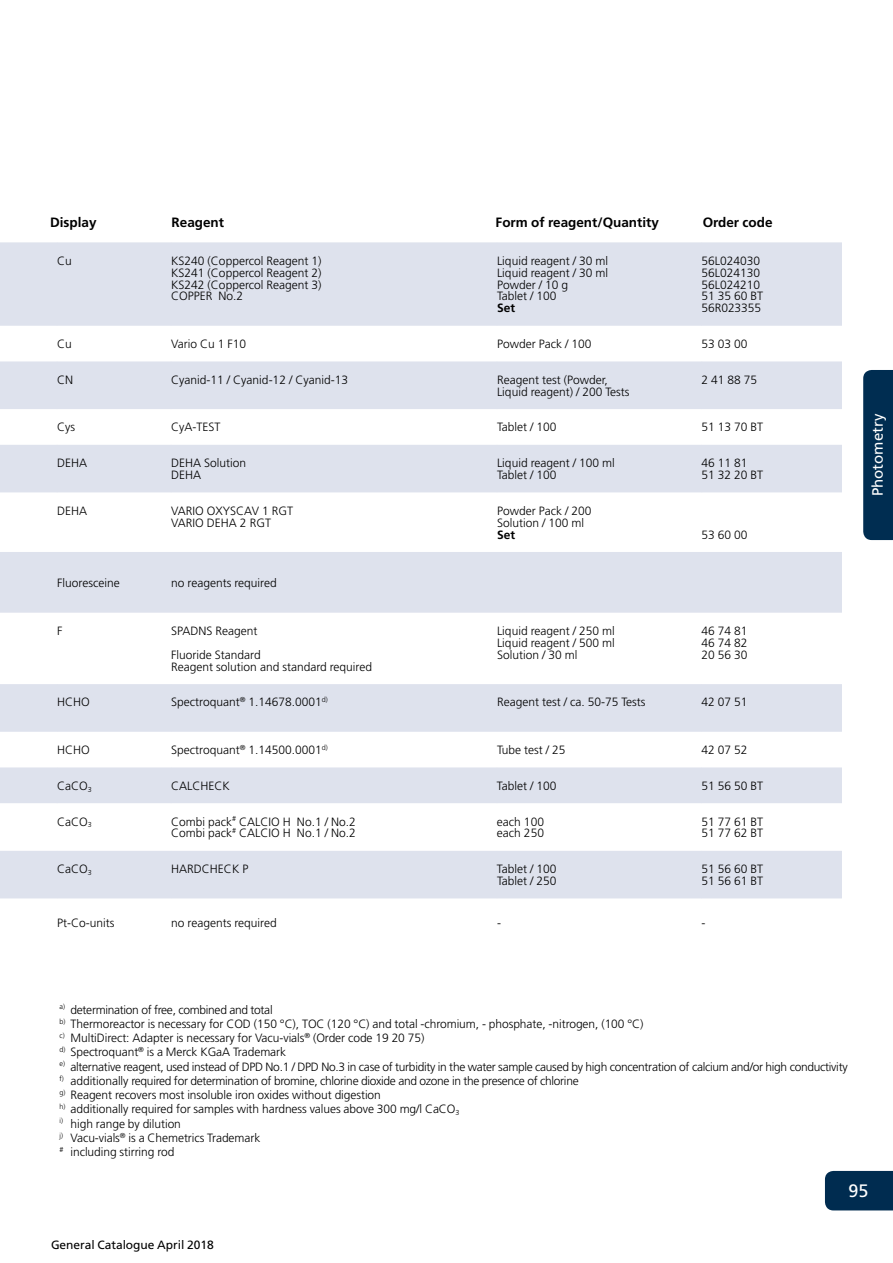
<style>
.page{position:relative;width:893px;height:1263px;background:#fff}
.page>*{position:absolute;margin:0;border:0;box-sizing:border-box;transform-origin:0 0}
.t1{font:18px "Frutiger LT";color:#fff}
.t2{font:15px "Frutiger LT";color:#fff}
.t3{font:700 13.5px "Frutiger LT";color:#000}
.t4{font:300 12px/14.2px "Frutiger LT";color:#000}
.t5{font:12px "Frutiger LT";letter-spacing:-.005em;color:#000}
.t6{font:700 12px "Frutiger LT";color:#000}
</style>
<div class="page">
<div style="left:825px;top:1171px;width:68px;height:39px;background:#002c50"></div>
<div style="left:863px;top:370px;width:30px;height:170px;background:#002d51"></div>
<svg style="left:0;top:242px;width:842px;height:656px;fill:#dee2ed"></svg>
<p class="t3" style="left:50px;top:214px;width:48px">Display</p>
<p class="t3" style="left:172px;top:214px;width:54px">Reagent</p>
<p class="t3" style="left:496px;top:214px;width:165px">Form of reagent/Quantity</p>
<p class="t3" style="left:703px;top:214px;width:71px">Order code</p>
<p class="t4" style="left:57px;top:254px;width:16px">Cu</p>
<p class="t4" style="left:171px;top:254px;width:152px">KS240 (Coppercol Reagent 1)</p>
<p class="t4" style="left:497px;top:254px;width:113px">Liquid reagent / 30 ml</p>
<p class="t4" style="left:701px;top:254px;width:60px">56L024030</p>
<p class="t4" style="left:171px;top:266px;width:152px">KS241 (Coppercol Reagent 2)</p>
<p class="t4" style="left:497px;top:266px;width:113px">Liquid reagent / 30 ml</p>
<p class="t4" style="left:701px;top:266px;width:60px">56L024130</p>
<p class="t4" style="left:171px;top:277px;width:152px">KS242 (Coppercol Reagent 3)</p>
<p class="t4" style="left:497px;top:277px;width:73px">Powder / 10 g</p>
<p class="t4" style="left:701px;top:277px;width:60px">56L024210</p>
<p class="t4" style="left:171px;top:289px;width:74px">COPPER No.2</p>
<p class="t4" style="left:497px;top:289px;width:61px">Tablet / 100</p>
<p class="t4" style="left:701px;top:289px;width:63px">51 35 60 BT</p>
<p class="t6" style="left:497px;top:301px;width:20px">Set</p>
<p class="t4" style="left:701px;top:301px;width:61px">56R023355</p>
<p class="t4" style="left:57px;top:337px;width:16px">Cu</p>
<p class="t4" style="left:171px;top:337px;width:77px">Vario Cu 1 F10</p>
<p class="t4" style="left:497px;top:337px;width:96px">Powder Pack / 100</p>
<p class="t4" style="left:701px;top:337px;width:48px">53 03 00</p>
<p class="t4" style="left:57px;top:373px;width:18px">CN</p>
<p class="t4" style="left:171px;top:373px;width:178px">Cyanid-11 / Cyanid-12 / Cyanid-13</p>
<p class="t4" style="left:497px;top:373px;width:112px">Reagent test (Powder,</p>
<p class="t4" style="left:701px;top:373px;width:57px">2 41 88 75</p>
<p class="t4" style="left:497px;top:385px;width:134px">Liquid reagent) / 200 Tests</p>
<p class="t4" style="left:57px;top:420px;width:19px">Cys</p>
<p class="t4" style="left:171px;top:420px;width:51px">CyA-TEST</p>
<p class="t4" style="left:497px;top:420px;width:61px">Tablet / 100</p>
<p class="t4" style="left:701px;top:420px;width:63px">51 13 70 BT</p>
<p class="t4" style="left:57px;top:456px;width:32px">DEHA</p>
<p class="t4" style="left:171px;top:456px;width:77px">DEHA Solution</p>
<p class="t4" style="left:497px;top:456px;width:119px">Liquid reagent / 100 ml</p>
<p class="t4" style="left:701px;top:456px;width:48px">46 11 81</p>
<p class="t4" style="left:171px;top:468px;width:32px">DEHA</p>
<p class="t4" style="left:497px;top:468px;width:61px">Tablet / 100</p>
<p class="t4" style="left:701px;top:468px;width:63px">51 32 20 BT</p>
<p class="t4" style="left:57px;top:504px;width:32px">DEHA</p>
<p class="t4" style="left:171px;top:504px;width:123px">VARIO OXYSCAV 1 RGT</p>
<p class="t4" style="left:497px;top:504px;width:96px">Powder Pack / 200</p>
<p class="t4" style="left:171px;top:516px;width:101px">VARIO DEHA 2 RGT</p>
<p class="t4" style="left:497px;top:516px;width:89px">Solution / 100 ml</p>
<p class="t6" style="left:497px;top:527px;width:20px">Set</p>
<p class="t4" style="left:701px;top:527px;width:48px">53 60 00</p>
<p class="t4" style="left:57px;top:576px;width:64px">Fluoresceine</p>
<p class="t4" style="left:171px;top:576px;width:107px">no reagents required</p>
<p class="t4" style="left:57px;top:624px;width:7px">F</p>
<p class="t4" style="left:171px;top:624px;width:88px">SPADNS Reagent</p>
<p class="t4" style="left:497px;top:624px;width:119px">Liquid reagent / 250 ml</p>
<p class="t4" style="left:701px;top:624px;width:48px">46 74 81</p>
<p class="t4" style="left:497px;top:636px;width:119px">Liquid reagent / 500 ml</p>
<p class="t4" style="left:701px;top:636px;width:48px">46 74 82</p>
<p class="t4" style="left:171px;top:648px;width:91px">Fluoride Standard</p>
<p class="t4" style="left:497px;top:648px;width:82px">Solution / 30 ml</p>
<p class="t4" style="left:701px;top:648px;width:48px">20 56 30</p>
<p class="t4" style="left:171px;top:660px;width:202px">Reagent solution and standard required</p>
<p class="t4" style="left:57px;top:695px;width:34px">HCHO</p>
<p class="t4" style="left:171px;top:695px;width:158px">Spectroquant<sup>®</sup> 1.14678.0001<sup>d)</sup></p>
<p class="t4" style="left:497px;top:695px;width:150px">Reagent test / ca. 50-75 Tests</p>
<p class="t4" style="left:701px;top:695px;width:48px">42 07 51</p>
<p class="t4" style="left:57px;top:743px;width:34px">HCHO</p>
<p class="t4" style="left:171px;top:743px;width:158px">Spectroquant<sup>®</sup> 1.14500.0001<sup>d)</sup></p>
<p class="t4" style="left:497px;top:743px;width:70px">Tube test / 25</p>
<p class="t4" style="left:701px;top:743px;width:48px">42 07 52</p>
<p class="t4" style="left:57px;top:779px;width:36px">CaCO<sub>3</sub></p>
<p class="t4" style="left:171px;top:779px;width:60px">CALCHECK</p>
<p class="t4" style="left:497px;top:779px;width:61px">Tablet / 100</p>
<p class="t4" style="left:701px;top:779px;width:63px">51 56 50 BT</p>
<p class="t4" style="left:57px;top:814px;width:36px">CaCO<sub>3</sub></p>
<p class="t4" style="left:171px;top:814px;width:186px">Combi pack<sup>#</sup> CALCIO H No.1 / No.2</p>
<p class="t4" style="left:497px;top:814px;width:49px">each 100</p>
<p class="t4" style="left:701px;top:814px;width:63px">51 77 61 BT</p>
<p class="t4" style="left:171px;top:826px;width:186px">Combi pack<sup>#</sup> CALCIO H No.1 / No.2</p>
<p class="t4" style="left:497px;top:826px;width:49px">each 250</p>
<p class="t4" style="left:701px;top:826px;width:63px">51 77 62 BT</p>
<p class="t4" style="left:57px;top:862px;width:36px">CaCO<sub>3</sub></p>
<p class="t4" style="left:171px;top:862px;width:79px">HARDCHECK P</p>
<p class="t4" style="left:497px;top:862px;width:61px">Tablet / 100</p>
<p class="t4" style="left:701px;top:862px;width:63px">51 56 60 BT</p>
<p class="t4" style="left:497px;top:874px;width:61px">Tablet / 250</p>
<p class="t4" style="left:701px;top:874px;width:63px">51 56 61 BT</p>
<p class="t4" style="left:57px;top:915px;width:59px">Pt-Co-units</p>
<p class="t4" style="left:171px;top:915px;width:107px">no reagents required</p>
<p class="t4" style="left:497px;top:915px;width:5px">-</p>
<p class="t4" style="left:701px;top:915px;width:5px">-</p>
<p class="t2" style="left:869px;top:496px;width:84px;rotate:-90deg">Photometry</p>
<p class="t4" style="left:60px;top:1002px;width:790px"><sup>a)</sup> determination of free, combined and total<br><sup>b)</sup> Thermoreactor is necessary for COD (150 °C), TOC (120 °C) and total -chromium, - phosphate, -nitrogen, (100 °C)<br><sup>c)</sup> MultiDirect: Adapter is necessary for Vacu-vials<sup>®</sup> (Order code 19 20 75)<br><sup>d)</sup> Spectroquant<sup>®</sup> is a Merck KGaA Trademark<br><sup>e)</sup> alternative reagent, used instead of DPD No.1 / DPD No.3 in case of turbidity in the water sample caused by high concentration of calcium and/or high conductivity <sup>f)</sup> additionally required for determination of bromine, chlorine dioxide and ozone in the presence of chlorine<br><sup>g)</sup> Reagent recovers most insoluble iron oxides without digestion<br><sup>h)</sup> additionally required for samples with hardness values above 300 mg/l CaCO<sub>3<br></sub><sup>i)</sup> high range by dilution<br><sup>j)</sup> Vacu-vials<sup>®</sup> is a Chemetrics Trademark<br><sup>#</sup> including stirring rod</p>
<p class="t5" style="left:51px;top:1238px;width:164px">General Catalogue April 2018</p>
<h1 class="t1" style="left:848px;top:1180px;width:22px">95</h1>
</div>
